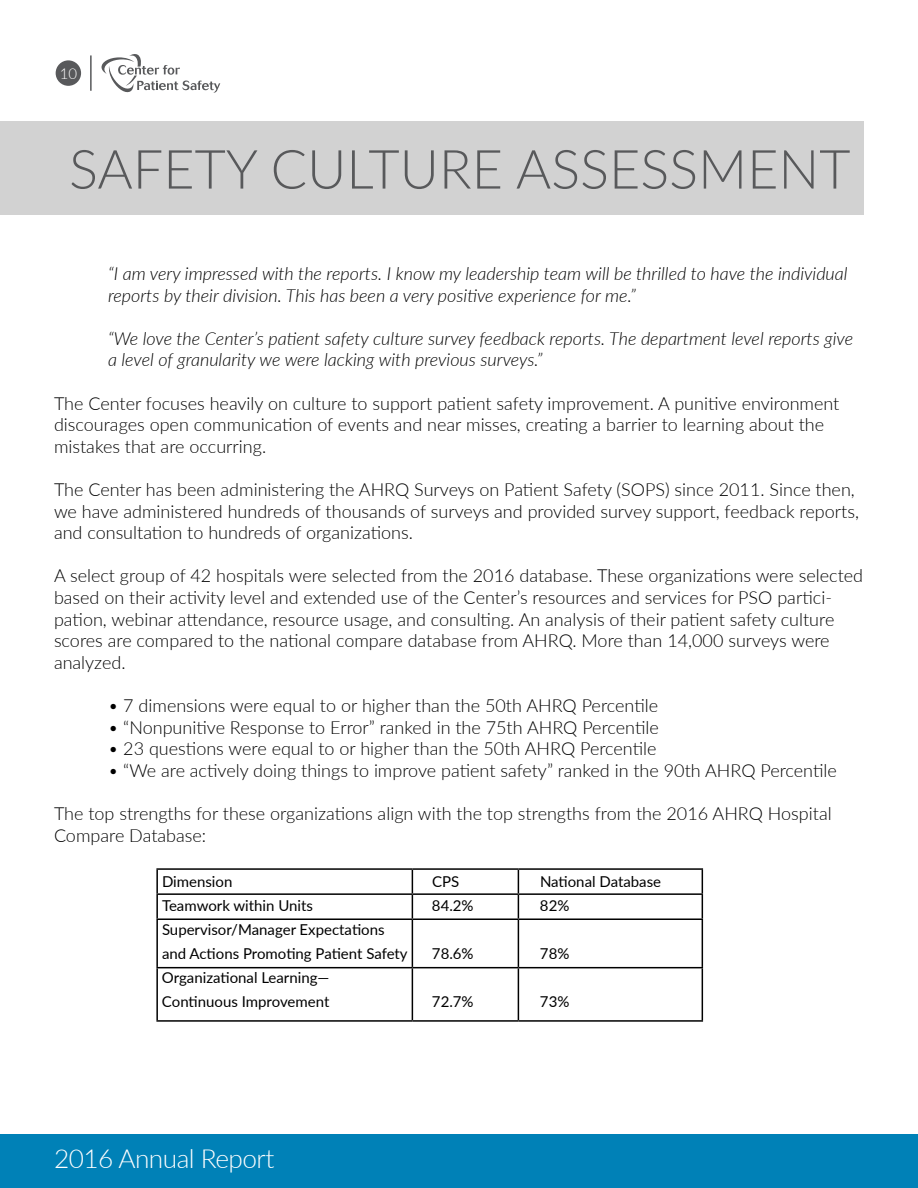
<style>
.page{position:relative;width:918px;height:1188px;background:#fff}
.page>*{position:absolute;margin:0;border:0;box-sizing:border-box;transform-origin:0 0}
.t1{font:300 54px "Lato";color:#58595b}
.t2{font:300 26.25px "Lato";letter-spacing:-.02em;color:#fff}
.t3{font:300 18px/21.6px "Lato";color:#000}
.t4{font:italic 300 18px/21.6px "Lato";color:#000}
.t5{font:15px/24px "Lato";color:#000}
.t6{font:300 15px "Lato";color:#fff}
</style>
<div class="page">
<div style="left:0;top:1134px;width:918px;height:54px;background:#0081b7"></div>
<div style="left:0;top:122px;width:864px;height:93px;background:#d2d2d2"></div>
<svg style="left:101px;top:54px;width:119px;height:39px"></svg>
<hr style="left:90px;top:55px;width:2px;height:36px;background:#58595b">
<div style="left:56px;top:60px;width:25px;height:26px;background:#58595b;border-radius:50%"></div>
<hr style="left:156px;top:868px;width:256px;height:2px;background:#000">
<hr style="left:156px;top:870px;width:2px;height:23px;background:#000">
<hr style="left:412px;top:868px;width:106px;height:2px;background:#000">
<hr style="left:518px;top:868px;width:185px;height:2px;background:#000">
<hr style="left:156px;top:893px;width:256px;height:2px;background:#000">
<hr style="left:156px;top:895px;width:2px;height:23px;background:#000">
<hr style="left:412px;top:893px;width:106px;height:2px;background:#000">
<svg style="left:412px;top:870px;width:1px;height:48px"></svg>
<hr style="left:518px;top:893px;width:185px;height:2px;background:#000">
<svg style="left:518px;top:870px;width:1px;height:48px"></svg>
<svg style="left:702px;top:870px;width:1px;height:48px"></svg>
<hr style="left:156px;top:918px;width:256px;height:2px;background:#000">
<hr style="left:156px;top:920px;width:2px;height:47px;background:#000">
<hr style="left:412px;top:918px;width:106px;height:2px;background:#000">
<hr style="left:412px;top:920px;width:1px;height:47px;background:#000">
<hr style="left:518px;top:918px;width:185px;height:2px;background:#000">
<hr style="left:518px;top:920px;width:1px;height:47px;background:#000">
<hr style="left:702px;top:920px;width:1px;height:47px;background:#000">
<hr style="left:156px;top:967px;width:256px;height:1px;background:#000">
<hr style="left:156px;top:968px;width:2px;height:52px;background:#000">
<hr style="left:412px;top:967px;width:106px;height:1px;background:#000">
<hr style="left:412px;top:968px;width:1px;height:52px;background:#000">
<hr style="left:518px;top:967px;width:185px;height:1px;background:#000">
<hr style="left:518px;top:968px;width:1px;height:52px;background:#000">
<hr style="left:702px;top:968px;width:1px;height:52px;background:#000">
<hr style="left:156px;top:1020px;width:256px;height:2px;background:#000">
<hr style="left:412px;top:1020px;width:106px;height:2px;background:#000">
<hr style="left:518px;top:1020px;width:185px;height:2px;background:#000">
<p class="t6" style="left:60px;top:63px;width:19px">10</p>
<h1 class="t1" style="left:69px;top:132px;width:783px">SAFETY CULTURE ASSESSMENT</h1>
<p class="t4" style="left:108px;top:262px;width:741px">“I am very impressed with the reports. I know my leadership team will be thrilled to have the individual reports by their division. This has been a very positive experience for me.”</p>
<p class="t4" style="left:108px;top:327px;width:747px">“We love the Center’s patient safety culture survey feedback reports. The department level reports give a level of granularity we were lacking with previous surveys.”</p>
<p class="t3" style="left:54px;top:392px;width:787px">The Center focuses heavily on culture to support patient safety improvement. A punitive environment discourages open communication of events and near misses, creating a barrier to learning about the mistakes that are occurring.</p>
<p class="t3" style="left:54px;top:478px;width:806px">The Center has been administering the AHRQ Surveys on Patient Safety (SOPS) since 2011. Since then, we have administered hundreds of thousands of surveys and provided survey support, feedback reports, and consultation to hundreds of organizations.</p>
<p class="t3" style="left:54px;top:565px;width:811px">A select group of 42 hospitals were selected from the 2016 database. These organizations were selected based on their activity level and extended use of the Center’s resources and services for PSO partici&shy;pation, webinar attendance, resource usage, and consulting. An analysis of their patient safety culture scores are compared to the national compare database from AHRQ. More than 14,000 surveys were analyzed.</p>
<p class="t3" style="left:108px;top:694px;width:552px">• 7 dimensions were equal to or higher than the 50th AHRQ Percentile</p>
<p class="t3" style="left:108px;top:716px;width:552px">• “Nonpunitive Response to Error” ranked in the 75th AHRQ Percentile</p>
<p class="t3" style="left:108px;top:737px;width:550px">• 23 questions were equal to or higher than the 50th AHRQ Percentile</p>
<p class="t3" style="left:108px;top:759px;width:730px">• “We are actively doing things to improve patient safety” ranked in the 90th AHRQ Percentile</p>
<p class="t3" style="left:54px;top:802px;width:779px">The top strengths for these organizations align with the top strengths from the 2016 AHRQ Hospital<br>Compare Database:</p>
<p class="t5" style="left:162px;top:869px;width:72px">Dimension</p>
<p class="t5" style="left:432px;top:869px;width:29px">CPS</p>
<p class="t5" style="left:540px;top:869px;width:123px">National Database</p>
<p class="t5" style="left:162px;top:893px;width:153px">Teamwork within Units</p>
<p class="t5" style="left:432px;top:893px;width:43px">84.2%</p>
<p class="t5" style="left:540px;top:893px;width:31px">82%</p>
<p class="t5" style="left:162px;top:917px;width:247px">Supervisor/Manager Expectations and Actions Promoting Patient Safety</p>
<p class="t5" style="left:432px;top:941px;width:43px">78.6%</p>
<p class="t5" style="left:540px;top:941px;width:31px">78%</p>
<p class="t5" style="left:162px;top:965px;width:169px">Organizational Learning—<br>Continuous Improvement</p>
<h2 class="t2" style="left:54px;top:1140px;width:222px">2016 Annual Report</h2>
<p class="t5" style="left:432px;top:989px;width:43px">72.7%</p>
<p class="t5" style="left:540px;top:989px;width:31px">73%</p>
</div>
